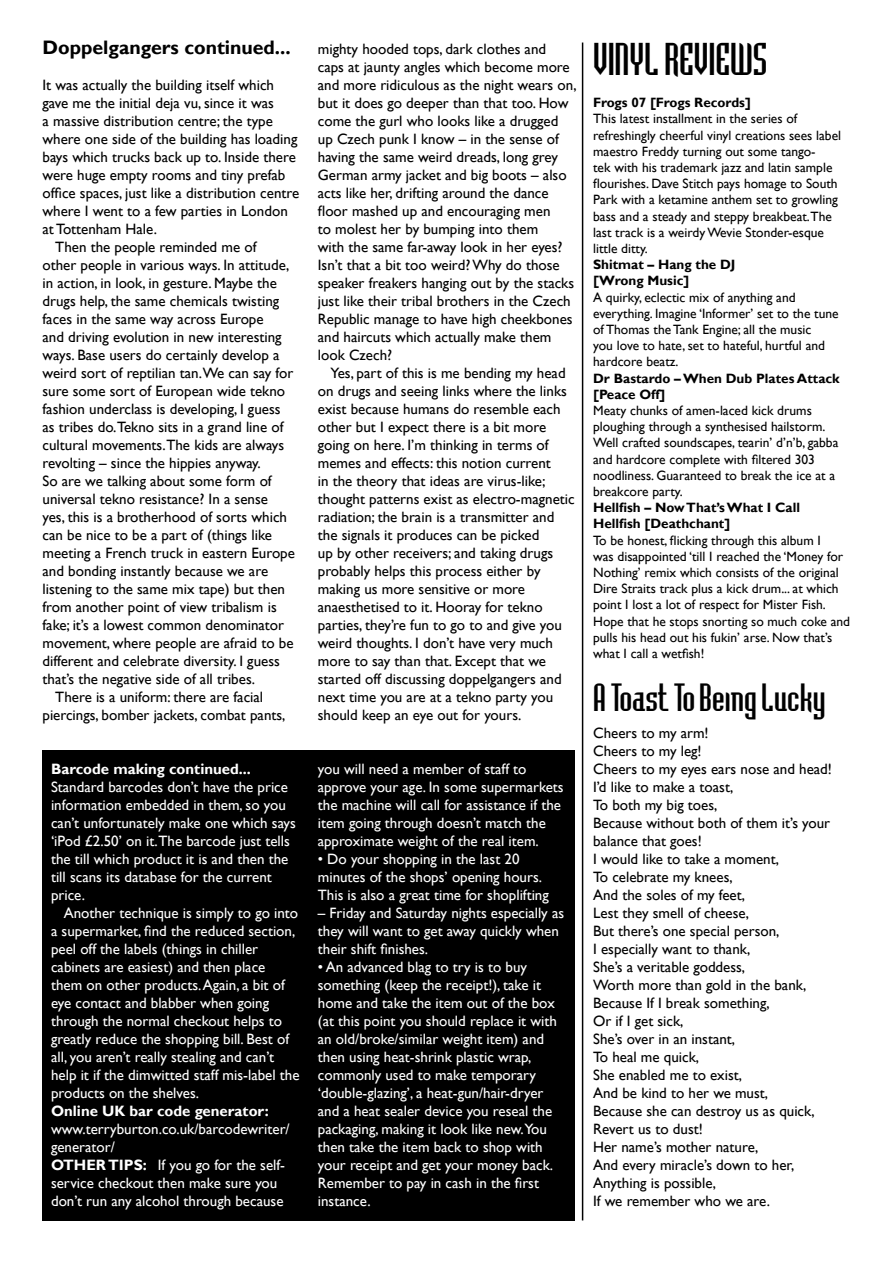
<style>
.page{position:relative;width:893px;height:1263px;background:#fff}
.page>*{position:absolute;margin:0;border:0;box-sizing:border-box;transform-origin:0 0}
.header1{font:42px "Bedrock Plain";color:#000}
.header1-2{font:36px "Bedrock Plain";color:#000}
.body_text{font:700 19.5px "Gill Sans";color:#000}
.body_text-2{font:15px/18px "Gill Sans";color:#000}
.body_text-3{font:15px/18px "Gill Sans";color:#fff}
.text_fullout{font:15px/18px "Gill Sans";color:#000}
.text_fullout-2{font:15px/18px "Gill Sans";color:#fff}
.listings_new_small{font:13.5px/16.2px "Gill Sans";color:#000}
.listings_new_small-2{font:700 13.5px/16.2px "Gill Sans";color:#000}
.s1{font-weight:700}
</style>
<div class="page">
<div style="left:43px;top:750px;width:532px;height:470px;background:#000"></div>
<hr style="left:582px;top:43px;width:1px;height:1177px;background:#000">
<p class="body_text" style="left:43px;top:36px;width:250px">Doppelgangers continued...</p>
<p class="body_text-2" style="left:43px;top:76px;width:258px">It was actually the building itself which gave me the initial deja vu, since it was<br>a massive distribution centre; the type where one side of the building has loading bays which trucks back up to. Inside there were huge empty rooms and tiny prefab office spaces, just like a distribution centre where I went to a few parties in London at Tottenham Hale.</p>
<p class="body_text-2" style="left:43px;top:238px;width:254px;text-indent:13px">Then the people reminded me of<br>other people in various ways. In attitude, in action, in look, in gesture. Maybe the drugs help, the same chemicals twisting faces in the same way across Europe<br>and driving evolution in new interesting ways. Base users do certainly develop a weird sort of reptilian tan.We can say for sure some sort of European wide tekno fashion underclass is developing, I guess as tribes do.Tekno sits in a grand line of cultural movements.The kids are always revolting – since the hippies anyway.<br>So are we talking about some form of universal tekno resistance? In a sense<br>yes, this is a brotherhood of sorts which can be nice to be a part of (things like meeting a French truck in eastern Europe and bonding instantly because we are listening to the same mix tape) but then from another point of view tribalism is fake; it’s a lowest common denominator movement, where people are afraid to be different and celebrate diversity. I guess that’s the negative side of all tribes.</p>
<p class="body_text-2" style="left:43px;top:688px;width:245px;text-indent:13px">There is a uniform: there are facial piercings, bomber jackets, combat pants,</p>
<p class="body_text-3" style="left:51px;top:760px;width:246px"><span class="s1">Barcode making continued...<br></span>Standard barcodes don’t have the price information embedded in them, so you can’t unfortunately make one which says ‘iPod £2.50’ on it.The barcode just tells the till which product it is and then the till scans its database for the current price.</p>
<p class="body_text-3" style="left:51px;top:904px;width:250px;text-indent:13px">Another technique is simply to go into a supermarket, find the reduced section, peel off the labels (things in chiller cabinets are easiest) and then place them on other products. Again, a bit of eye contact and blabber when going through the normal checkout helps to greatly reduce the shopping bill. Best of all, you aren’t really stealing and can’t help it if the dimwitted staff mis-label the products on the shelves.</p>
<p class="text_fullout-2" style="left:51px;top:1102px;width:240px"><span class="s1">Online UK bar code generator: </span>www.terryburton.co.uk/barcodewriter/ generator/</p>
<p class="text_fullout-2" style="left:51px;top:1156px;width:236px"><span class="s1">OTHER TIPS:</span> If you go for the self&shy;service checkout then make sure you don’t run any alcohol through because</p>
<p class="body_text-2" style="left:318px;top:40px;width:260px">mighty hooded tops, dark clothes and<br>caps at jaunty angles which become more and more ridiculous as the night wears on, but it does go deeper than that too. How come the gurl who looks like a drugged up Czech punk I know – in the sense of having the same weird dreads, long grey German army jacket and big boots – also acts like her, drifting around the dance floor mashed up and encouraging men<br>to molest her by bumping into them<br>with the same far-away look in her eyes?<br>Isn’t that a bit too weird? Why do those speaker freakers hanging out by the stacks just like their tribal brothers in the Czech Republic manage to have high cheekbones and haircuts which actually make them look Czech?</p>
<p class="body_text-2" style="left:318px;top:364px;width:258px;text-indent:13px">Yes, part of this is me bending my head on drugs and seeing links where the links exist because humans do resemble each other but I expect there is a bit more going on here. I’m thinking in terms of memes and effects: this notion current<br>in the theory that ideas are virus-like; thought patterns exist as electro-magnetic radiation; the brain is a transmitter and the signals it produces can be picked<br>up by other receivers; and taking drugs probably helps this process either by making us more sensitive or more anaesthetised to it. Hooray for tekno parties, they’re fun to go to and give you weird thoughts. I don’t have very much more to say than that. Except that we started off discussing doppelgangers and next time you are at a tekno party you should keep an eye out for yours.</p>
<p class="text_fullout-2" style="left:318px;top:760px;width:247px">you will need a member of staff to approve your age. In some supermarkets the machine will call for assistance if the item going through doesn’t match the approximate weight of the real item.</p>
<p class="body_text-3" style="left:318px;top:850px;width:233px">• Do your shopping in the last 20 minutes of the shops’ opening hours.<br>This is also a great time for shoplifting</p>
<p class="body_text-3" style="left:318px;top:904px;width:248px">– Friday and Saturday nights especially as they will want to get away quickly when their shift finishes.</p>
<p class="body_text-3" style="left:318px;top:958px;width:241px">• An advanced blag to try is to buy something (keep the receipt!), take it home and take the item out of the box (at this point you should replace it with an old/broke/similar weight item) and then using heat-shrink plastic wrap, commonly used to make temporary ‘double-glazing’, a heat-gun/hair-dryer and a heat sealer device you reseal the packaging, making it look like new.You then take the item back to shop with your receipt and get your money back.<br>Remember to pay in cash in the first instance.</p>
<p class="header1" style="left:593px;top:33px;width:176px">VINYL REVIEWS</p>
<p class="listings_new_small-2" style="left:593px;top:95px;width:159px">Frogs 07 [Frogs Records]</p>
<p class="listings_new_small" style="left:593px;top:111px;width:249px">This latest installment in the series of refreshingly cheerful vinyl creations sees label maestro Freddy turning out some tango-<br>tek with his trademark jazz and latin sample flourishes. Dave Stitch pays homage to South Park with a ketamine anthem set to growling bass and a steady and steppy breakbeat.The last track is a weirdy Wevie Stonder-esque little ditty.</p>
<p class="listings_new_small-2" style="left:593px;top:257px;width:144px">Shitmat – Hang the DJ [Wrong Music]</p>
<p class="listings_new_small" style="left:593px;top:289px;width:247px">A quirky, eclectic mix of anything and everything. Imagine ‘Informer’ set to the tune of Thomas the Tank Engine; all the music<br>you love to hate, set to hateful, hurtful and hardcore beatz.</p>
<p class="listings_new_small-2" style="left:593px;top:370px;width:248px">Dr Bastardo – When Dub Plates Attack [Peace Off]</p>
<p class="listings_new_small" style="left:593px;top:403px;width:247px">Meaty chunks of amen-laced kick drums ploughing through a synthesised hailstorm.<br>Well crafted soundscapes, tearin’ d’n’b, gabba and hardcore complete with filtered 303 noodliness. Guaranteed to break the ice at a breakcore party.</p>
<p class="listings_new_small-2" style="left:593px;top:500px;width:208px">Hellfish – Now That’s What I Call<br>Hellfish [Deathchant]</p>
<p class="listings_new_small" style="left:593px;top:532px;width:258px">To be honest, flicking through this album I<br>was disappointed ‘till I reached the ‘Money for Nothing’ remix which consists of the original Dire Straits track plus a kick drum... at which point I lost a lot of respect for Mister Fish.<br>Hope that he stops snorting so much coke and pulls his head out his fukin’ arse. Now that’s what I call a wetfish!</p>
<p class="header1-2" style="left:593px;top:675px;width:234px">A Toast To Being Lucky</p>
<p class="text_fullout" style="left:593px;top:724px;width:117px">Cheers to my arm!</p>
<p class="text_fullout" style="left:593px;top:742px;width:110px">Cheers to my leg!</p>
<p class="text_fullout" style="left:593px;top:760px;width:240px">Cheers to my eyes ears nose and head!</p>
<p class="text_fullout" style="left:593px;top:778px;width:142px">I’d like to make a toast,</p>
<p class="text_fullout" style="left:593px;top:796px;width:126px">To both my big toes,</p>
<p class="text_fullout" style="left:593px;top:814px;width:239px">Because without both of them it’s your balance that goes!</p>
<p class="text_fullout" style="left:593px;top:850px;width:187px">I would like to take a moment,</p>
<p class="text_fullout" style="left:593px;top:868px;width:141px">To celebrate my knees,</p>
<p class="text_fullout" style="left:593px;top:886px;width:153px">And the soles of my feet,</p>
<p class="text_fullout" style="left:593px;top:904px;width:158px">Lest they smell of cheese,</p>
<p class="text_fullout" style="left:593px;top:922px;width:188px">But there’s one special person,</p>
<p class="text_fullout" style="left:593px;top:940px;width:159px">I especially want to thank,</p>
<p class="text_fullout" style="left:593px;top:958px;width:154px">She’s a veritable goddess,</p>
<p class="text_fullout" style="left:593px;top:976px;width:215px">Worth more than gold in the bank,</p>
<p class="text_fullout" style="left:593px;top:994px;width:178px">Because If I break something,</p>
<p class="text_fullout" style="left:593px;top:1012px;width:92px">Or if I get sick,</p>
<p class="text_fullout" style="left:593px;top:1030px;width:144px">She’s over in an instant,</p>
<p class="text_fullout" style="left:593px;top:1048px;width:108px">To heal me quick,</p>
<p class="text_fullout" style="left:593px;top:1066px;width:150px">She enabled me to exist,</p>
<p class="text_fullout" style="left:593px;top:1084px;width:177px">And be kind to her we must,</p>
<p class="text_fullout" style="left:593px;top:1102px;width:223px">Because she can destroy us as quick,</p>
<p class="text_fullout" style="left:593px;top:1120px;width:111px">Revert us to dust!</p>
<p class="text_fullout" style="left:593px;top:1138px;width:167px">Her name’s mother nature,</p>
<p class="text_fullout" style="left:593px;top:1156px;width:203px">And every miracle’s down to her,</p>
<p class="text_fullout" style="left:593px;top:1174px;width:125px">Anything is possible,</p>
<p class="text_fullout" style="left:593px;top:1192px;width:178px">If we remember who we are.</p>
</div>
